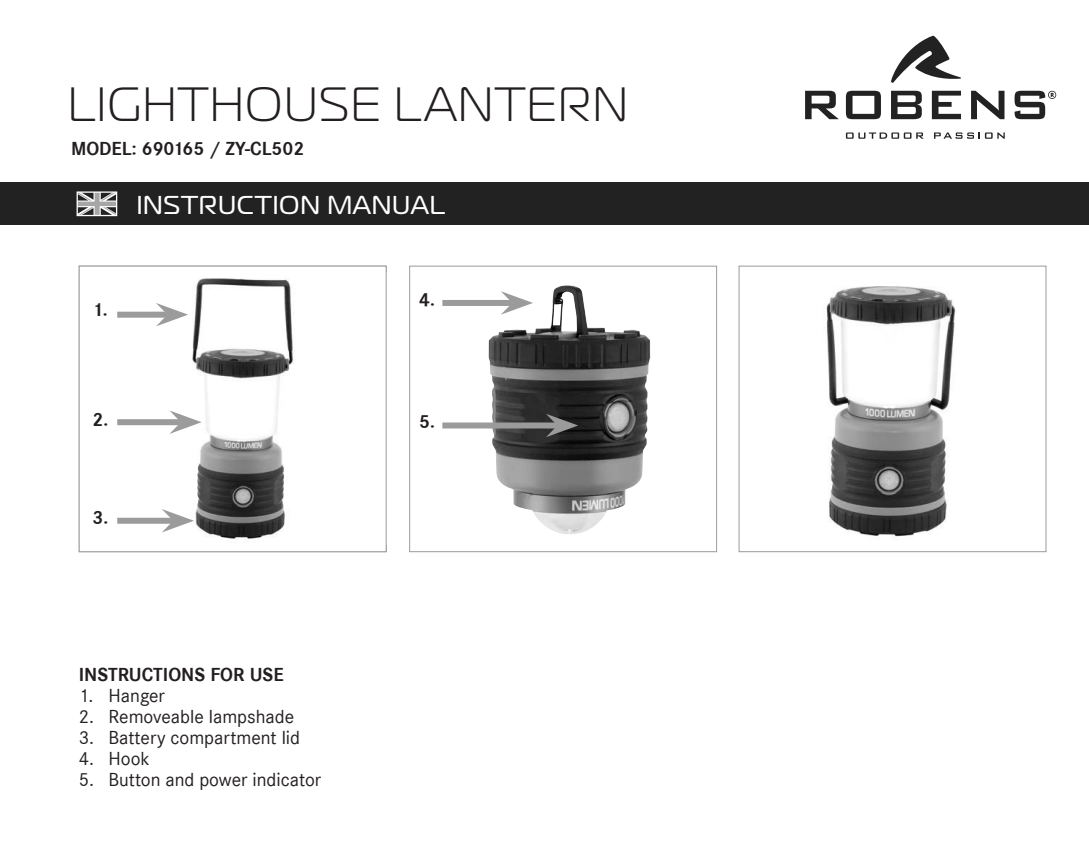
<style>
.page{position:relative;width:1089px;height:851px;background:#fff}
.page>*{position:absolute;margin:0;border:0;box-sizing:border-box;transform-origin:0 0}
.t1{font:300 48px "Magistral";letter-spacing:.03em;color:#231f20}
.t2{font:25.8px "Magistral";letter-spacing:.03em;color:#fff}
.broed{font:19.5px "Corporate S";color:#231f20}
.robens_oh_2012{font:700 19.5px "Corporate S";color:#231f20}
</style>
<div class="page">
<svg style="left:891px;top:36px;width:70px;height:47px"></svg>
<svg style="left:805px;top:91px;width:33px;height:28px"></svg>
<svg style="left:846px;top:91px;width:35px;height:28px"></svg>
<svg style="left:891px;top:91px;width:30px;height:28px"></svg>
<svg style="left:931px;top:91px;width:30px;height:28px"></svg>
<svg style="left:971px;top:91px;width:33px;height:28px"></svg>
<svg style="left:1014px;top:91px;width:36px;height:28px"></svg>
<svg style="left:1048px;top:91px;width:8px;height:8px"></svg>
<svg style="left:846px;top:132px;width:77px;height:7px"></svg>
<svg style="left:934px;top:132px;width:70px;height:7px"></svg>
<svg style="left:117px;top:278px;width:177px;height:262px"></svg>
<div style="left:79px;top:265px;width:307px;height:287px;border:1px solid #9b9b9b"></div>
<img style="left:826px;top:286px;width:130px;height:251px">
<div style="left:738px;top:265px;width:308px;height:287px;border:1px solid #9b9b9b"></div>
<img style="left:488px;top:287px;width:159px;height:247px">
<div style="left:409px;top:265px;width:308px;height:287px;border:1px solid #9b9b9b"></div>
<div style="left:0;top:182px;width:1089px;height:43px;background:#222"></div>
<svg style="left:79px;top:193px;width:36px;height:21px"></svg>
<div style="left:77px;top:191px;width:40px;height:25px;border:1px solid #fff"></div>
<div style="left:117px;top:311px;width:50px;height:6px;background:#9b9b9b"></div>
<svg style="left:156px;top:303px;width:32px;height:23px"></svg>
<div style="left:117px;top:419px;width:64px;height:6px;background:#9b9b9b"></div>
<svg style="left:169px;top:410px;width:33px;height:24px"></svg>
<div style="left:117px;top:517px;width:56px;height:6px;background:#9b9b9b"></div>
<svg style="left:162px;top:509px;width:32px;height:23px"></svg>
<div style="left:442px;top:422px;width:115px;height:6px;background:#9b9b9b"></div>
<svg style="left:546px;top:413px;width:32px;height:24px"></svg>
<div style="left:442px;top:300px;width:70px;height:6px;background:#9b9b9b"></div>
<svg style="left:501px;top:291px;width:32px;height:23px"></svg>
<p class="t1" style="left:68px;top:75px;width:561px">LIGHTHOUSE LANTERN</p>
<p class="robens_oh_2012" style="left:71px;top:137px;width:235px">MODEL: 690165 / ZY-CL502</p>
<p class="robens_oh_2012" style="left:93px;top:298px;width:16px">1.</p>
<p class="t2" style="left:137px;top:189px;width:310px">INSTRUCTION MANUAL</p>
<p class="robens_oh_2012" style="left:419px;top:288px;width:17px">4.</p>
<p class="robens_oh_2012" style="left:93px;top:408px;width:17px">2.</p>
<p class="robens_oh_2012" style="left:93px;top:506px;width:17px">3.</p>
<p class="robens_oh_2012" style="left:419px;top:410px;width:17px">5.</p>
<p class="robens_oh_2012" style="left:79px;top:662px;width:206px">INSTRUCTIONS FOR USE</p>
<p class="broed" style="left:79px;top:683px;width:88px">1. Hanger</p>
<p class="broed" style="left:79px;top:704px;width:217px">2. Removeable lampshade</p>
<p class="broed" style="left:79px;top:725px;width:223px">3. Battery compartment lid</p>
<p class="broed" style="left:79px;top:746px;width:73px">4. Hook</p>
<p class="broed" style="left:79px;top:767px;width:244px">5. Button and power indicator</p>
</div>
